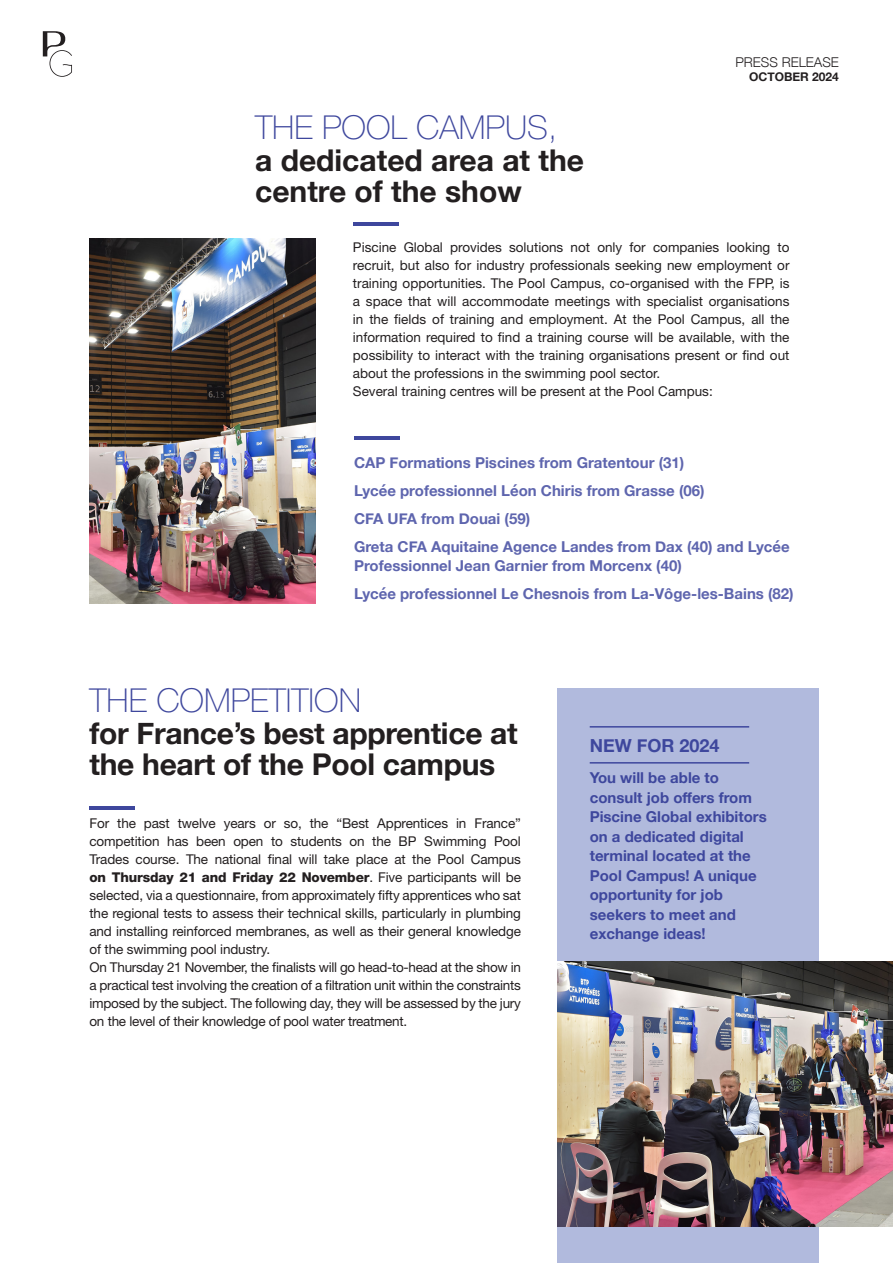
<style>
.page{position:relative;width:893px;height:1263px;background:#fff}
.page>*{position:absolute;margin:0;border:0;box-sizing:border-box;transform-origin:0 0}
.t1{font:100 33px "Helvetica Neue LT Std";color:#3e479d}
.t2{font:700 30px/31.5px "Helvetica Neue";letter-spacing:-.01em;color:#231f20}
.t3{font:700 18px "Helvetica Neue";color:#3e479d}
.t4{font:700 15px/19.5px "Helvetica Neue";color:#5e65ae}
.t5{font:700 15px/19.5px "Helvetica Neue";color:#3e479d}
.t6{font:13.5px/18px "Helvetica Neue LT Std";letter-spacing:-.01em;color:#231f20;text-align:justify}
.t7{font:300 13.5px "Helvetica Neue";color:#231f20}
.t8{font:700 12px "Helvetica Neue";color:#231f20}
.s1{font-weight:800}
</style>
<div class="page">
<img style="left:90px;top:238px;width:226px;height:366px">
<svg style="left:43px;top:31px;width:29px;height:46px"></svg>
<hr style="left:354px;top:436px;width:46px;height:4px;background:#3e479d">
<hr style="left:353px;top:222px;width:46px;height:4px;background:#3e479d">
<hr style="left:90px;top:806px;width:45px;height:4px;background:#3e479d">
<div style="left:557px;top:689px;width:262px;height:574px;background:#b1badd"></div>
<hr style="left:590px;top:726px;width:159px;height:1px;background:#3e479d">
<hr style="left:590px;top:762px;width:159px;height:1px;background:#3e479d">
<img style="left:557px;top:962px;width:336px;height:264px">
<p class="t1" style="left:255px;top:109px;width:304px">THE POOL CAMPUS,</p>
<p class="t2" style="left:255px;top:145px;width:330px">a dedicated area at the centre of the show</p>
<p class="t7" style="left:735px;top:51px;width:105px">PRESS RELEASE</p>
<p class="t8" style="left:749px;top:67px;width:91px">OCTOBER 2024</p>
<p class="t6" style="left:353px;top:238px;width:438px">Piscine Global provides solutions not only for companies looking to recruit, but also for industry professionals seeking new employment or training opportunities. The Pool Campus, co-organised with the FPP, is a space that will accommodate meetings with specialist organisations in the fields of training and employment. At the Pool Campus, all the information required to find a training course will be available, with the possibility to interact with the training organisations present or find out about the professions in the swimming pool sector.</p>
<p class="t6" style="left:353px;top:382px;width:361px">Several training centres will be present at the Pool Campus:</p>
<p class="t4" style="left:354px;top:453px;width:332px">CAP Formations Piscines from Gratentour (31)</p>
<p class="t4" style="left:354px;top:481px;width:352px">Lycée professionnel Léon Chiris from Grasse (06)</p>
<p class="t4" style="left:354px;top:509px;width:178px">CFA UFA from Douai (59)</p>
<p class="t4" style="left:354px;top:537px;width:437px">Greta CFA Aquitaine Agence Landes from Dax (40) and Lycée<br>Professionnel Jean Garnier from Morcenx (40)</p>
<p class="t4" style="left:354px;top:585px;width:441px">Lycée professionnel Le Chesnois from La-Vôge-les-Bains (82)</p>
<p class="t1" style="left:90px;top:682px;width:273px">THE COMPETITION</p>
<p class="t2" style="left:90px;top:718px;width:430px">for France’s best apprentice at the heart of the Pool campus</p>
<p class="t6" style="left:90px;top:814px;width:433px">For the past twelve years or so, the “Best Apprentices in France” competition has been open to students on the BP Swimming Pool Trades course. The national final will take place at the Pool Campus <span class="s1">on Thursday 21 and Friday 22 November</span>. Five participants will be selected, via a questionnaire, from approximately fifty apprentices who sat the regional tests to assess their technical skills, particularly in plumbing and installing reinforced membranes, as well as their general knowledge of the swimming pool industry.</p>
<p class="t6" style="left:90px;top:958px;width:433px">On Thursday 21 November, the finalists will go head-to-head at the show in a practical test involving the creation of a filtration unit within the constraints imposed by the subject. The following day, they will be assessed by the jury on the level of their knowledge of pool water treatment.</p>
<p class="t3" style="left:590px;top:731px;width:131px">NEW FOR 2024</p>
<p class="t5" style="left:590px;top:768px;width:179px">You will be able to consult job offers from<br>Piscine Global exhibitors on a dedicated digital terminal located at the<br>Pool Campus! A unique opportunity for job seekers to meet and exchange ideas!</p>
</div>
